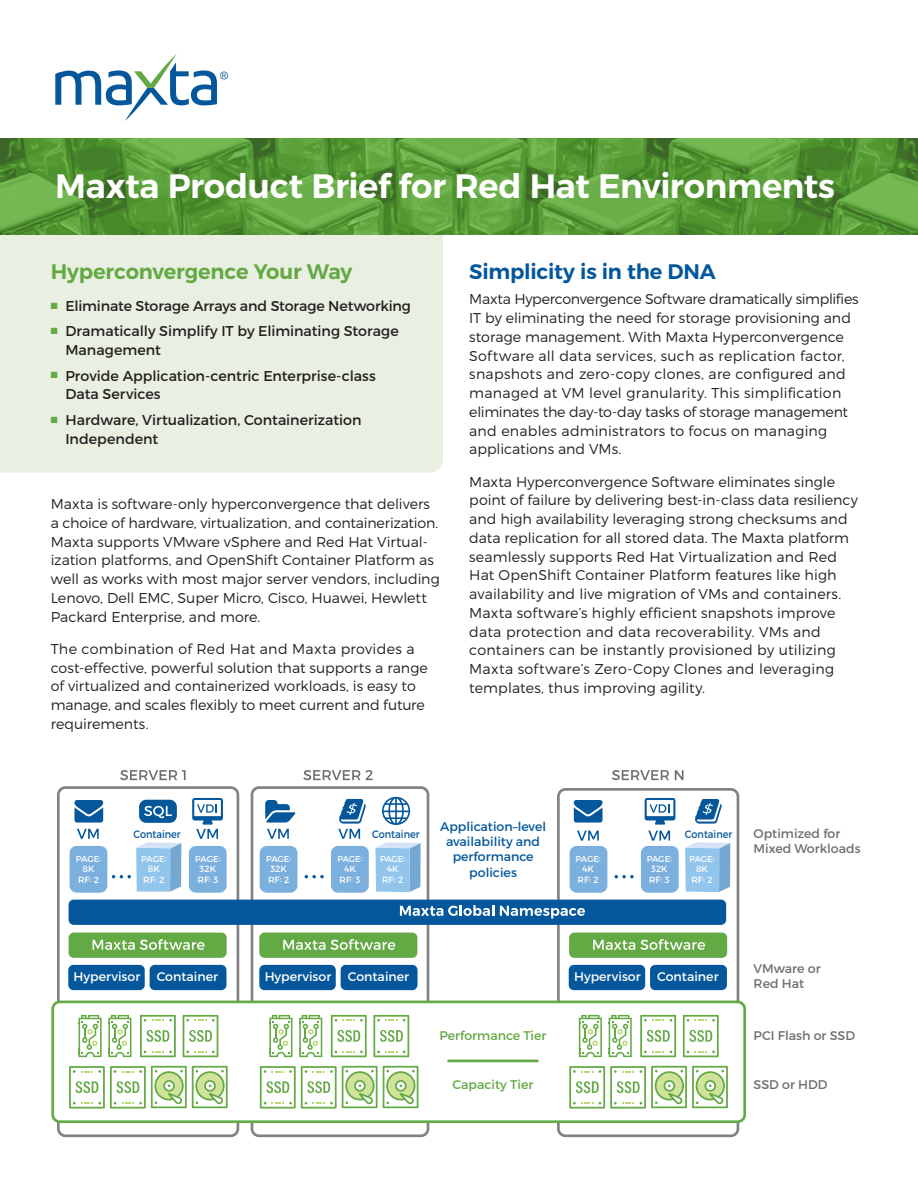
<style>
.page{position:relative;width:918px;height:1188px;background:#fff}
.page>*{position:absolute;margin:0;border:0;box-sizing:border-box;transform-origin:0 0}
.t1{font:600 33.75px "Montserrat";letter-spacing:-.01em;color:#fff}
.t2{font:600 21px "Montserrat";letter-spacing:-.01em;color:#64a944}
.t3{font:600 21px "Montserrat";letter-spacing:-.01em;color:#05579b}
.t4{font:300 14.25px/18.8px "Montserrat";color:#231f20}
.t5{font:14.25px/18.8px "Montserrat";letter-spacing:-.005em;color:#231f20}
.t6{font:12.6px/15px "Montserrat";color:#6d6e71}
.t7{font:12.6px "Montserrat";color:#fff}
.t8{font:12.6px/15px "Montserrat";color:#05579b;text-align:center}
.t9{font:12.6px "Montserrat";color:#63a944}
.t10{font:10.8px "Montserrat";color:#05579b;scale:.9 1}
.t11{font:9px/10.4px "Montserrat";color:#fff;text-align:center}
.t12{font:8.55px "Montserrat";letter-spacing:-.02em;color:#fff}
</style>
<div class="page">
<div style="left:0;top:235px;width:443px;height:238px;background:#e9efe1"></div>
<img style="left:0;top:138px;width:918px;height:97px">
<svg style="left:55px;top:54px;width:173px;height:67px"></svg>
<div style="left:557px;top:788px;width:182px;height:349px;border:3px solid #808285;border-radius:7px"></div>
<div style="left:251px;top:786px;width:178px;height:351px;border:3px solid #808285;border-radius:7px"></div>
<div style="left:57px;top:786px;width:182px;height:351px;border:3px solid #808285;border-radius:7px"></div>
<svg style="left:375px;top:842px;width:46px;height:50px;background:#99c5e8"></svg>
<svg style="left:685px;top:842px;width:45px;height:50px;background:#97c4e7"></svg>
<svg style="left:77px;top:829px;width:22px;height:10px"></svg>
<svg style="left:267px;top:829px;width:22px;height:10px"></svg>
<svg style="left:577px;top:831px;width:22px;height:10px"></svg>
<svg style="left:648px;top:831px;width:22px;height:10px"></svg>
<svg style="left:120px;top:770px;width:66px;height:10px"></svg>
<svg style="left:303px;top:770px;width:70px;height:10px"></svg>
<svg style="left:612px;top:770px;width:57px;height:10px"></svg>
<svg style="left:675px;top:770px;width:9px;height:10px"></svg>
<div style="left:69px;top:933px;width:158px;height:25px;background:#63a944;border-radius:5px"></div>
<svg style="left:93px;top:939px;width:112px;height:11px"></svg>
<div style="left:259px;top:933px;width:158px;height:25px;background:#63a944;border-radius:5px"></div>
<div style="left:259px;top:965px;width:77px;height:25px;background:#05579b;border-radius:5px"></div>
<div style="left:341px;top:965px;width:77px;height:25px;background:#05579b;border-radius:5px"></div>
<svg style="left:283px;top:940px;width:42px;height:10px"></svg>
<svg style="left:331px;top:939px;width:64px;height:11px"></svg>
<div style="left:569px;top:933px;width:158px;height:25px;background:#63a944;border-radius:5px"></div>
<svg style="left:593px;top:939px;width:112px;height:11px"></svg>
<svg style="left:112px;top:842px;width:69px;height:50px"></svg>
<div style="left:139px;top:800px;width:38px;height:23px;background:#05579b;border-radius:7px"></div>
<svg style="left:144px;top:806px;width:28px;height:12px"></svg>
<svg style="left:305px;top:875px;width:19px;height:3px"></svg>
<svg style="left:615px;top:875px;width:19px;height:3px"></svg>
<div style="left:53px;top:1002px;width:692px;height:120px;background:#fff;border-radius:7px"></div>
<div style="left:51px;top:1001px;width:695px;height:122px;border:3px solid #63a944;border-radius:7px"></div>
<div style="left:69px;top:900px;width:657px;height:25px;background:#05579b;border-radius:5px"></div>
<svg style="left:400px;top:905px;width:94px;height:11px"></svg>
<svg style="left:500px;top:906px;width:85px;height:13px"></svg>
<svg style="left:265px;top:800px;width:30px;height:23px"></svg>
<svg style="left:192px;top:798px;width:31px;height:41px"></svg>
<svg style="left:645px;top:798px;width:30px;height:27px"></svg>
<svg style="left:75px;top:800px;width:28px;height:23px"></svg>
<svg style="left:574px;top:800px;width:29px;height:23px"></svg>
<svg style="left:338px;top:799px;width:28px;height:40px"></svg>
<svg style="left:695px;top:799px;width:27px;height:25px"></svg>
<svg style="left:382px;top:797px;width:28px;height:28px"></svg>
<div style="left:70px;top:846px;width:37px;height:47px;background:#7bafde;border-radius:7px"></div>
<div style="left:189px;top:846px;width:38px;height:47px;background:#7bafde;border-radius:7px"></div>
<div style="left:260px;top:846px;width:37px;height:47px;background:#7bafde;border-radius:7px"></div>
<div style="left:331px;top:846px;width:38px;height:47px;background:#7bafde;border-radius:7px"></div>
<div style="left:570px;top:846px;width:37px;height:47px;background:#7bafde;border-radius:7px"></div>
<div style="left:641px;top:846px;width:38px;height:47px;background:#7bafde;border-radius:7px"></div>
<svg style="left:79px;top:1015px;width:23px;height:42px"></svg>
<svg style="left:108px;top:1015px;width:23px;height:42px"></svg>
<svg style="left:183px;top:1015px;width:35px;height:42px"></svg>
<svg style="left:140px;top:1015px;width:36px;height:42px"></svg>
<svg style="left:69px;top:1066px;width:159px;height:43px"></svg>
<svg style="left:269px;top:1015px;width:23px;height:42px"></svg>
<svg style="left:299px;top:1015px;width:23px;height:42px"></svg>
<svg style="left:373px;top:1015px;width:36px;height:42px"></svg>
<svg style="left:331px;top:1015px;width:36px;height:42px"></svg>
<svg style="left:260px;top:1066px;width:158px;height:43px"></svg>
<svg style="left:579px;top:1015px;width:23px;height:42px"></svg>
<svg style="left:609px;top:1015px;width:23px;height:42px"></svg>
<svg style="left:683px;top:1015px;width:36px;height:42px"></svg>
<svg style="left:640px;top:1015px;width:36px;height:42px"></svg>
<svg style="left:569px;top:1066px;width:159px;height:43px"></svg>
<hr style="left:447px;top:1060px;width:91px;height:2px;background:#63a944">
<div style="left:68px;top:965px;width:77px;height:25px;background:#05579b;border-radius:5px"></div>
<div style="left:150px;top:965px;width:76px;height:25px;background:#05579b;border-radius:5px"></div>
<div style="left:569px;top:965px;width:76px;height:25px;background:#05579b;border-radius:5px"></div>
<div style="left:650px;top:965px;width:77px;height:25px;background:#05579b;border-radius:5px"></div>
<h1 class="t1" style="left:55px;top:165px;width:781px">Maxta Product Brief for Red Hat Environments</h1>
<h2 class="t2" style="left:51px;top:258px;width:303px">Hyperconvergence Your Way</h2>
<p class="t5" style="left:51px;top:296px;width:362px"><sup>■</sup> Eliminate Storage Arrays and Storage Networking</p>
<p class="t5" style="left:65px;top:322px;width:335px;text-indent:-15px"><sup>■</sup> Dramatically Simplify IT by Eliminating Storage<br>Management</p>
<p class="t5" style="left:65px;top:366px;width:312px;text-indent:-15px"><sup>■</sup> Provide Application-centric Enterprise-class<br>Data Services</p>
<p class="t5" style="left:65px;top:410px;width:298px;text-indent:-15px"><sup>■</sup> Hardware, Virtualization, Containerization<br>Independent</p>
<p class="t4" style="left:51px;top:494px;width:391px">Maxta is software-only hyperconvergence that delivers a choice of hardware, virtualization, and containerization.<br>Maxta supports VMware vSphere and Red Hat Virtual&shy;ization platforms, and OpenShift Container Platform as well as works with most major server vendors, including Lenovo, Dell EMC, Super Micro, Cisco, Huawei, Hewlett Packard Enterprise, and more.</p>
<p class="t4" style="left:51px;top:639px;width:379px">The combination of Red Hat and Maxta provides a cost-effective, powerful solution that supports a range of virtualized and containerized workloads, is easy to manage, and scales flexibly to meet current and future requirements.</p>
<h2 class="t3" style="left:469px;top:258px;width:248px">Simplicity is in the DNA</h2>
<p class="t4" style="left:469px;top:290px;width:391px">Maxta Hyperconvergence Software dramatically simplifies IT by eliminating the need for storage provisioning and storage management. With Maxta Hyperconvergence Software all data services, such as replication factor, snapshots and zero-copy clones, are configured and managed at VM level granularity. This simplification eliminates the day-to-day tasks of storage management and enables administrators to focus on managing applications and VMs.</p>
<p class="t4" style="left:469px;top:472px;width:390px">Maxta Hyperconvergence Software eliminates single point of failure by delivering best-in-class data resiliency and high availability leveraging strong checksums and data replication for all stored data. The Maxta platform seamlessly supports Red Hat Virtualization and Red Hat OpenShift Container Platform features like high availability and live migration of VMs and containers.<br>Maxta software’s highly efficient snapshots improve data protection and data recoverability. VMs and containers can be instantly provisioned by utilizing Maxta software’s Zero-Copy Clones and leveraging templates, thus improving agility.</p>
<p class="t12" style="left:76px;top:853px;width:27px">PAGE:</p>
<p class="t11" style="left:78px;top:864px;width:23px">8K<br>RF: 2</p>
<p class="t8" style="left:440px;top:819px;width:107px">Application–level availability and performance policies</p>
<p class="t10" style="left:133px;top:827px;width:54px">Container</p>
<p class="t10" style="left:372px;top:827px;width:54px">Container</p>
<p class="t10" style="left:685px;top:827px;width:54px">Container</p>
<p class="t12" style="left:141px;top:853px;width:27px">PAGE:</p>
<p class="t11" style="left:143px;top:864px;width:23px">8K<br>RF: 2</p>
<p class="t12" style="left:195px;top:853px;width:27px">PAGE:</p>
<p class="t11" style="left:198px;top:864px;width:22px;text-align:left">32K<br>RF: 3</p>
<p class="t12" style="left:266px;top:853px;width:27px">PAGE:</p>
<p class="t11" style="left:268px;top:864px;width:23px;text-align:left">32K<br>RF: 2</p>
<p class="t12" style="left:337px;top:853px;width:27px">PAGE:</p>
<p class="t11" style="left:340px;top:864px;width:22px">4K<br>RF: 3</p>
<p class="t12" style="left:380px;top:853px;width:27px">PAGE:</p>
<p class="t11" style="left:382px;top:864px;width:23px">4K<br>RF: 2</p>
<p class="t12" style="left:576px;top:853px;width:27px">PAGE:</p>
<p class="t11" style="left:578px;top:864px;width:23px">4K<br>RF: 2</p>
<p class="t12" style="left:647px;top:853px;width:27px">PAGE:</p>
<p class="t11" style="left:649px;top:864px;width:22px;text-align:left">32K<br>RF: 3</p>
<p class="t12" style="left:689px;top:853px;width:27px">PAGE:</p>
<p class="t11" style="left:691px;top:864px;width:23px">8K<br>RF: 2</p>
<p class="t6" style="left:754px;top:826px;width:108px">Optimized for<br>Mixed Workloads</p>
<p class="t7" style="left:74px;top:969px;width:68px">Hypervisor</p>
<p class="t7" style="left:157px;top:969px;width:63px">Container</p>
<p class="t7" style="left:265px;top:969px;width:68px">Hypervisor</p>
<p class="t7" style="left:574px;top:969px;width:68px">Hypervisor</p>
<p class="t7" style="left:657px;top:969px;width:63px">Container</p>
<p class="t7" style="left:348px;top:969px;width:63px">Container</p>
<p class="t9" style="left:439px;top:1028px;width:109px">Performance Tier</p>
<p class="t9" style="left:453px;top:1077px;width:82px">Capacity Tier</p>
<p class="t6" style="left:754px;top:961px;width:69px">VMware or<br>Red Hat</p>
<p class="t6" style="left:754px;top:1028px;width:103px">PCI Flash or SSD</p>
<p class="t6" style="left:754px;top:1077px;width:76px">SSD or HDD</p>
</div>
